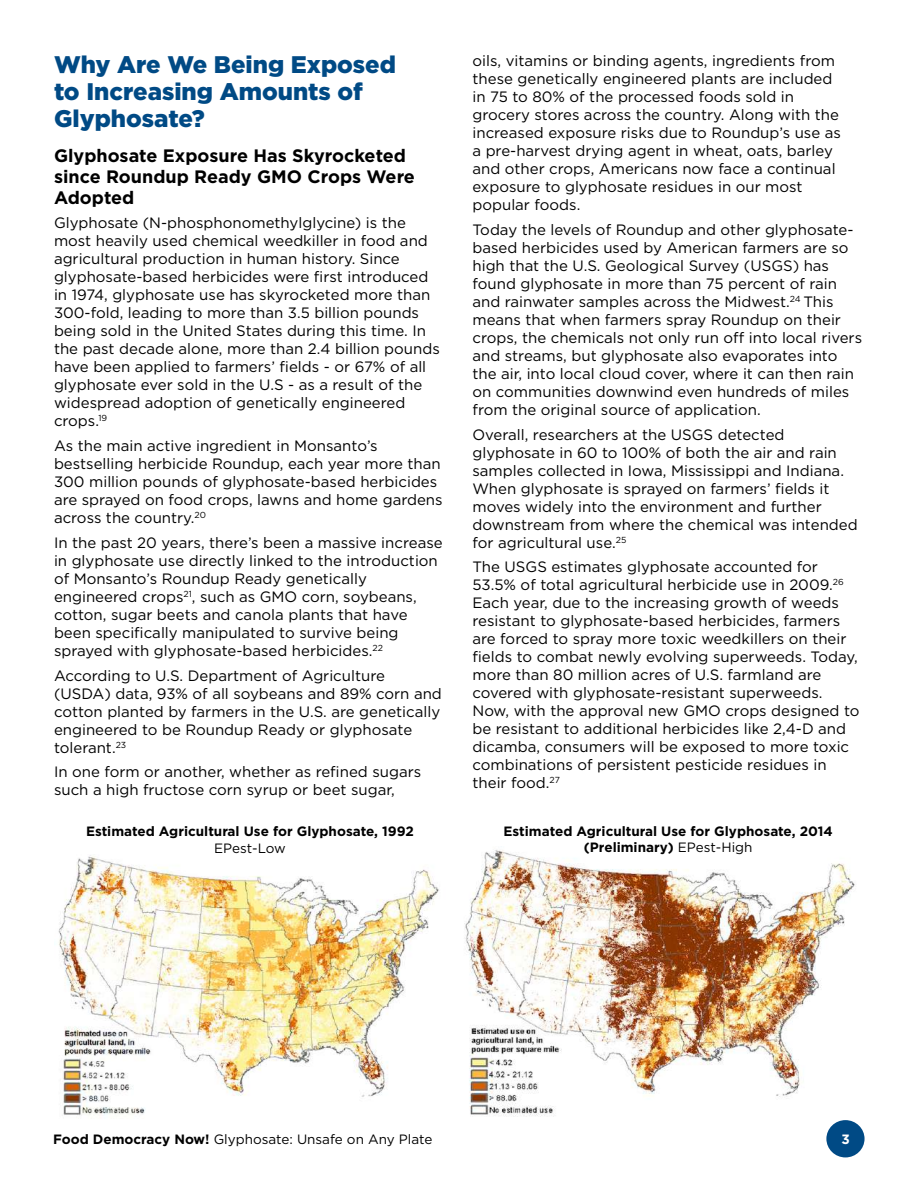
<style>
.page{position:relative;width:918px;height:1188px;background:#fff}
.page>*{position:absolute;margin:0;border:0;box-sizing:border-box;transform-origin:0 0}
.t1{font:900 24px/27px "Gotham";color:#004a85}
.t2{font:700 18px/21px "Gotham";color:#000}
.t3{font:15px/18px "Gotham";color:#000}
.t4{font:700 13.5px/16.5px "Gotham";color:#000;text-align:center}
.t5{font:13.5px "Gotham";color:#000}
.t6{font:700 13.5px "Gotham";color:#fff}
.s1{font-weight:400}
.s2{font-weight:700}
</style>
<div class="page">
<div style="left:826px;top:1120px;width:39px;height:37px;background:#004a85;border-radius:50%"></div>
<img style="left:58px;top:855px;width:381px;height:261px">
<div style="left:459px;top:846px;width:406px;height:290px;background:#fff"></div>
<img style="left:464px;top:850px;width:397px;height:277px">
<h1 class="t1" style="left:54px;top:51px;width:344px">Why Are We Being Exposed to Increasing Amounts of<br>Glyphosate?</h1>
<p class="t2" style="left:54px;top:145px;width:362px">Glyphosate Exposure Has Skyrocketed since Roundup Ready GMO Crops Were<br>Adopted</p>
<p class="t3" style="left:54px;top:214px;width:387px">Glyphosate (N-phosphonomethylglycine) is the most heavily used chemical weedkiller in food and agricultural production in human history. Since glyphosate-based herbicides were first introduced in 1974, glyphosate use has skyrocketed more than 300-fold, leading to more than 3.5 billion pounds being sold in the United States during this time. In the past decade alone, more than 2.4 billion pounds have been applied to farmers’ fields - or 67% of all glyphosate ever sold in the U.S - as a result of the widespread adoption of genetically engineered crops.<sup>19</sup></p>
<p class="t3" style="left:54px;top:437px;width:390px">As the main active ingredient in Monsanto’s bestselling herbicide Roundup, each year more than 300 million pounds of glyphosate-based herbicides are sprayed on food crops, lawns and home gardens across the country.<sup>20</sup></p>
<p class="t3" style="left:54px;top:534px;width:390px">In the past 20 years, there’s been a massive increase in glyphosate use directly linked to the introduction of Monsanto’s Roundup Ready genetically engineered crops<sup>21</sup>, such as GMO corn, soybeans, cotton, sugar beets and canola plants that have been specifically manipulated to survive being sprayed with glyphosate-based herbicides.<sup>22</sup></p>
<p class="t3" style="left:54px;top:666px;width:389px">According to U.S. Department of Agriculture (USDA) data, 93% of all soybeans and 89% corn and cotton planted by farmers in the U.S. are genetically engineered to be Roundup Ready or glyphosate tolerant.<sup>23</sup></p>
<p class="t3" style="left:54px;top:763px;width:369px">In one form or another, whether as refined sugars such a high fructose corn syrup or beet sugar,</p>
<p class="t4" style="left:86px;top:823px;width:329px">Estimated Agricultural Use for Glyphosate, 1992</p>
<p class="t5" style="left:214px;top:840px;width:73px">EPest-Low</p>
<p class="t3" style="left:472px;top:52px;width:370px">oils, vitamins or binding agents, ingredients from these genetically engineered plants are included in 75 to 80% of the processed foods sold in grocery stores across the country. Along with the increased exposure risks due to Roundup’s use as a pre-harvest drying agent in wheat, oats, barley and other crops, Americans now face a continual exposure to glyphosate residues in our most popular foods.</p>
<p class="t3" style="left:472px;top:220px;width:391px">Today the levels of Roundup and other glyphosate&shy;based herbicides used by American farmers are so high that the U.S. Geological Survey (USGS) has found glyphosate in more than 75 percent of rain and rainwater samples across the Midwest.<sup>24</sup> This means that when farmers spray Roundup on their crops, the chemicals not only run off into local rivers and streams, but glyphosate also evaporates into the air, into local cloud cover, where it can then rain on communities downwind even hundreds of miles from the original source of application.</p>
<p class="t3" style="left:472px;top:425px;width:387px">Overall, researchers at the USGS detected glyphosate in 60 to 100% of both the air and rain samples collected in Iowa, Mississippi and Indiana.<br>When glyphosate is sprayed on farmers’ fields it moves widely into the environment and further downstream from where the chemical was intended for agricultural use.<sup>25</sup></p>
<p class="t3" style="left:472px;top:558px;width:389px">The USGS estimates glyphosate accounted for 53.5% of total agricultural herbicide use in 2009.<sup>26<br></sup>Each year, due to the increasing growth of weeds resistant to glyphosate-based herbicides, farmers are forced to spray more toxic weedkillers on their fields to combat newly evolving superweeds. Today, more than 80 million acres of U.S. farmland are covered with glyphosate-resistant superweeds.<br>Now, with the approval new GMO crops designed to be resistant to additional herbicides like 2,4-D and dicamba, consumers will be exposed to more toxic combinations of persistent pesticide residues in their food.<sup>27</sup></p>
<p class="t4" style="left:504px;top:823px;width:331px">Estimated Agricultural Use for Glyphosate, 2014 (Preliminary) <span class="s1">EPest-High</span></p>
<p class="t5" style="left:53px;top:1131px;width:381px"><span class="s2">Food Democracy Now!</span> Glyphosate: Unsafe on Any Plate</p>
<p class="t6" style="left:841px;top:1131px;width:10px">3</p>
</div>
